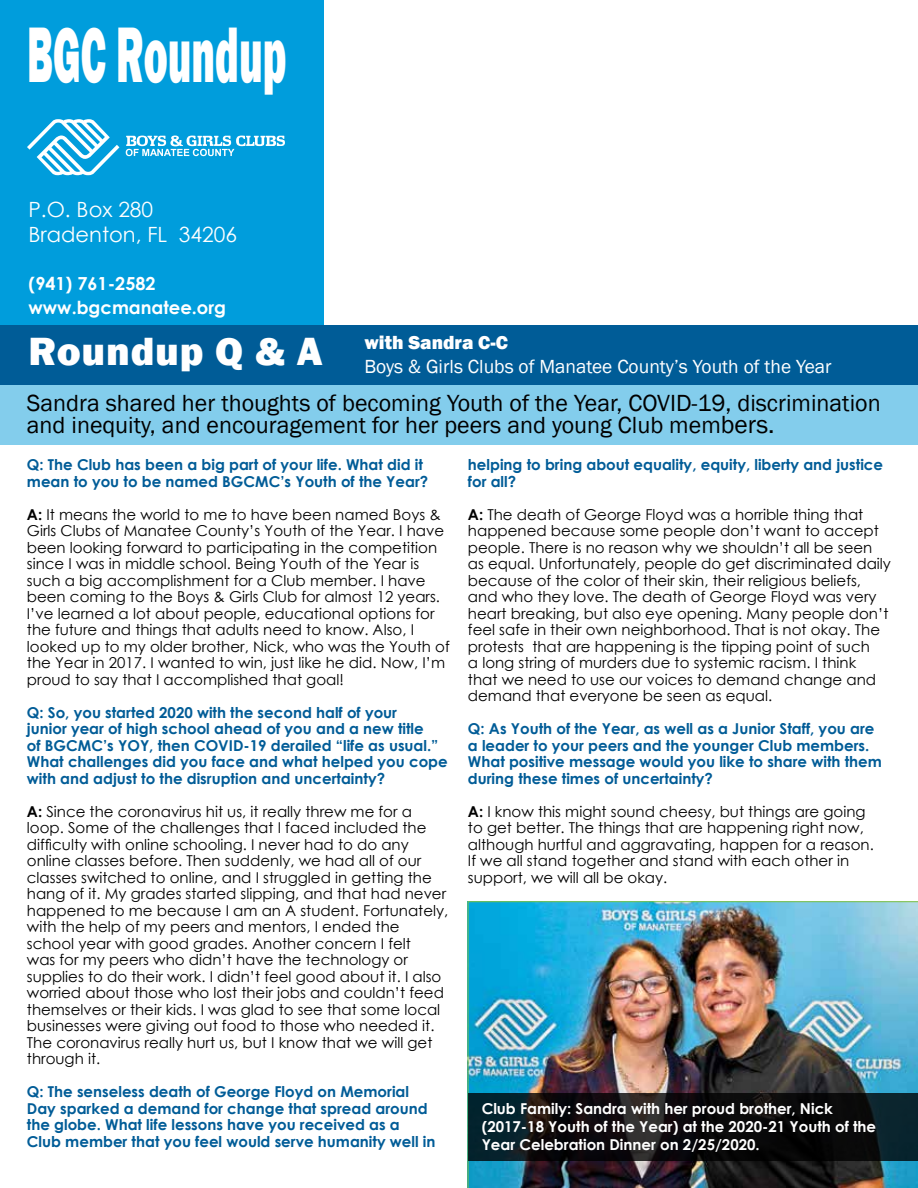
<style>
.page{position:relative;width:918px;height:1188px;background:#fff}
.page>*{position:absolute;margin:0;border:0;box-sizing:border-box;transform-origin:0 0}
.t1{font:800 81px "Franklin Gothic";color:#fff;scale:.5 1}
.t2{font:800 40.5px "Franklin Gothic";letter-spacing:.02em;color:#fff}
.t3{font:24px/22.5px "Franklin Gothic";color:#000}
.t4{font:21px/25.5px "Century Gothic";color:#fff}
.t5{font:19.5px "Franklin Gothic";color:#fff}
.t6{font:800 19.5px "Franklin Gothic";color:#fff}
.t7{font:700 18px/24px "Century Gothic";color:#fff}
.t8{font:15px/16.5px "Century Gothic";color:#000}
.t9{font:700 15px/16.5px "Century Gothic";color:#005c97}
.t10{font:700 15px/18px "Century Gothic";color:#fff}
.s1{font-size:25.5px}
.s2{font-weight:700}
</style>
<div class="page">
<div style="left:0;top:384px;width:918px;height:61px;background:#83cdec"></div>
<div style="left:0;top:0;width:324px;height:328px;background:#009ddc"></div>
<div style="left:0;top:325px;width:918px;height:59px;background:#005c97"></div>
<svg style="left:27px;top:119px;width:92px;height:56px"></svg>
<svg style="left:126px;top:136px;width:159px;height:20px"></svg>
<img style="left:468px;top:902px;width:450px;height:286px">
<svg style="left:468px;top:1094px;width:450px;height:67px;background:#0d1114"></svg>
<h1 class="t1" style="left:27px;top:3px;width:520px">BGC Roundup</h1>
<h3 class="t4" style="left:28px;top:196px;width:210px">P.O. Box 280<br>Bradenton, FL 34206</h3>
<p class="t7" style="left:28px;top:271px;width:199px">(941) 761-2582 www.bgcmanatee.org</p>
<h2 class="t2" style="left:28px;top:325px;width:296px">Roundup Q &amp; A</h2>
<h3 class="t3" style="left:27px;top:392px;width:855px">Sandra shared her thoughts of becoming Youth of the Year, COVID-19, discrimination and inequity, and encouragement for her peers and young Club mem<span class="s1">bers.</span></h3>
<h3 class="t6" style="left:364px;top:330px;width:145px">with Sandra C-C</h3>
<h3 class="t5" style="left:364px;top:355px;width:469px">Boys &amp; Girls Clubs of Manatee County’s Youth of the Year</h3>
<p class="t9" style="left:27px;top:456px;width:403px">Q: The Club has been a big part of your life. What did it mean to you to be named BGCMC’s Youth of the Year?</p>
<p class="t8" style="left:27px;top:506px;width:424px"><span class="s2">A:</span> It means the world to me to have been named Boys &amp; Girls Clubs of Manatee County’s Youth of the Year. I have been looking forward to participating in the competition since I was in middle school. Being Youth of the Year is such a big accomplishment for a Club member. I have been coming to the Boys &amp; Girls Club for almost 12 years.<br>I’ve learned a lot about people, educational options for the future and things that adults need to know. Also, I looked up to my older brother, Nick, who was the Youth of the Year in 2017. I wanted to win, just like he did. Now, I’m proud to say that I accomplished that goal!</p>
<p class="t9" style="left:27px;top:703px;width:422px">Q: So, you started 2020 with the second half of your<br>junior year of high school ahead of you and a new title<br>of BGCMC’s YOY, then COVID-19 derailed “life as usual.” What challenges did you face and what helped you cope with and adjust to the disruption and uncertainty?</p>
<p class="t8" style="left:27px;top:803px;width:423px"><span class="s2">A:</span> Since the coronavirus hit us, it really threw me for a loop. Some of the challenges that I faced included the difficulty with online schooling. I never had to do any online classes before. Then suddenly, we had all of our classes switched to online, and I struggled in getting the hang of it. My grades started slipping, and that had never happened to me because I am an A student. Fortunately, with the help of my peers and mentors, I ended the school year with good grades. Another concern I felt<br>was for my peers who didn’t have the technology or supplies to do their work. I didn’t feel good about it. I also worried about those who lost their jobs and couldn’t feed themselves or their kids. I was glad to see that some local businesses were giving out food to those who needed it.<br>The coronavirus really hurt us, but I know that we will get through it.</p>
<p class="t9" style="left:27px;top:1083px;width:410px">Q: The senseless death of George Floyd on Memorial Day sparked a demand for change that spread around the globe. What life lessons have you received as a Club member that you feel would serve humanity well in</p>
<p class="t9" style="left:468px;top:456px;width:417px">helping to bring about equality, equity, liberty and justice for all?</p>
<p class="t8" style="left:468px;top:506px;width:425px"><span class="s2">A:</span> The death of George Floyd was a horrible thing that happened because some people don’t want to accept people. There is no reason why we shouldn’t all be seen as equal. Unfortunately, people do get discriminated daily because of the color of their skin, their religious beliefs, and who they love. The death of George Floyd was very heart breaking, but also eye opening. Many people don’t feel safe in their own neighborhood. That is not okay. The protests that are happening is the tipping point of such<br>a long string of murders due to systemic racism. I think<br>that we need to use our voices to demand change and demand that everyone be seen as equal.</p>
<p class="t9" style="left:468px;top:720px;width:415px">Q: As Youth of the Year, as well as a Junior Staff, you are a leader to your peers and the younger Club members.<br>What positive message would you like to share with them during these times of uncertainty?</p>
<p class="t8" style="left:468px;top:803px;width:407px"><span class="s2">A:</span> I know this might sound cheesy, but things are going to get better. The things that are happening right now, although hurtful and aggravating, happen for a reason.<br>If we all stand together and stand with each other in support, we will all be okay.</p>
<p class="t10" style="left:482px;top:1099px;width:396px">Club Family: Sandra with her proud brother, Nick (2017-18 Youth of the Year) at the 2020-21 Youth of the<br>Year Celebration Dinner on 2/25/2020.</p>
</div>
